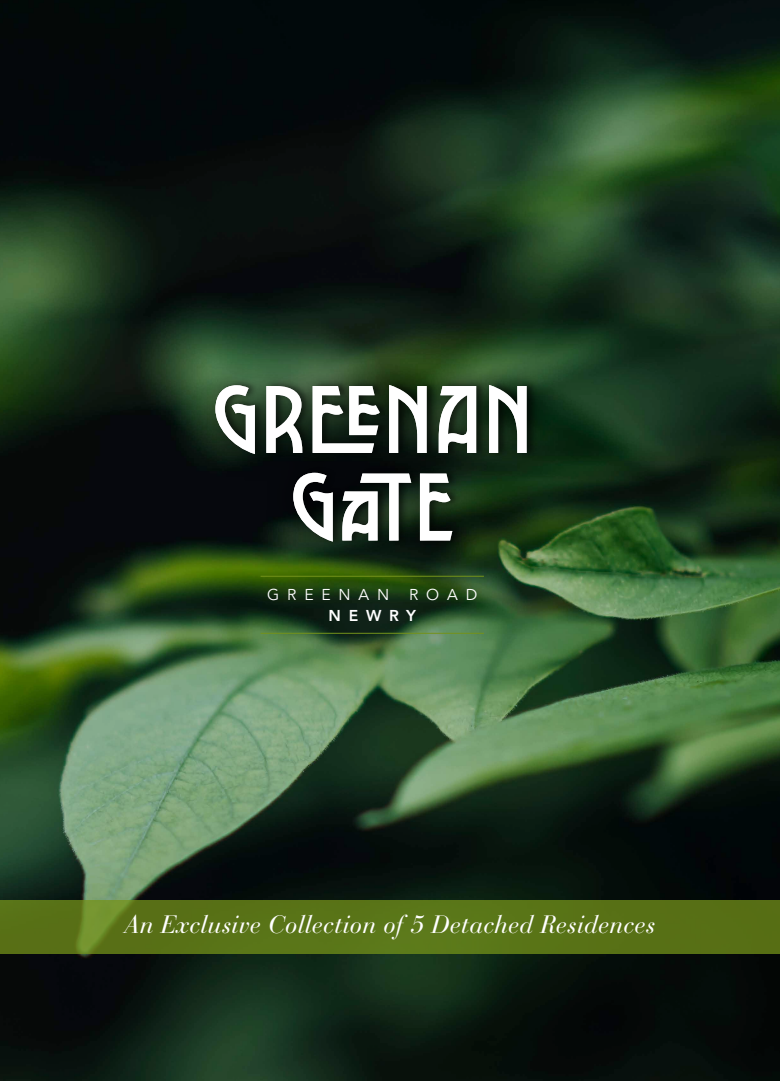
<style>
.page{position:relative;width:780px;height:1081px;background:#fff}
.page>*{position:absolute;margin:0;border:0;box-sizing:border-box;transform-origin:0 0}
.t1{font:112.5px/87.5px "Carilliantine Solid";letter-spacing:.01em;color:#fff;text-align:center}
.t2{font:italic 25px "Bauer Bodoni Std";letter-spacing:.005em;color:#fff}
.t3{font:15.62px "Avenir LT Std";letter-spacing:.5em;color:#fff}
.t4{font:800 15.62px "Avenir LT Std";letter-spacing:.5em;color:#fff}
</style>
<div class="page">
<img style="left:0;top:0;width:780px;height:1081px">
<div style="left:0;top:900px;width:780px;height:53px;background:#587216"></div>
<svg style="left:187px;top:356px;width:369px;height:214px;background:#264520"></svg>
<hr style="left:260px;top:576px;width:224px;height:1px;background:#74921a">
<hr style="left:260px;top:633px;width:224px;height:1px;background:#74921a">
<div style="left:215px;top:379px;width:323px;height:168px;background:#000;opacity:.5"></div>
<h1 class="t1" style="left:212px;top:378px;width:322px">Greenan<br>Gate</h1>
<p class="t3" style="left:267px;top:585px;width:123px">GREENAN</p>
<p class="t3" style="left:409px;top:585px;width:70px">ROAD</p>
<p class="t4" style="left:328px;top:607px;width:89px">NEWRY</p>
<p class="t2" style="left:124px;top:909px;width:532px">An Exclusive Collection of 5 Detached Residences</p>
</div>
